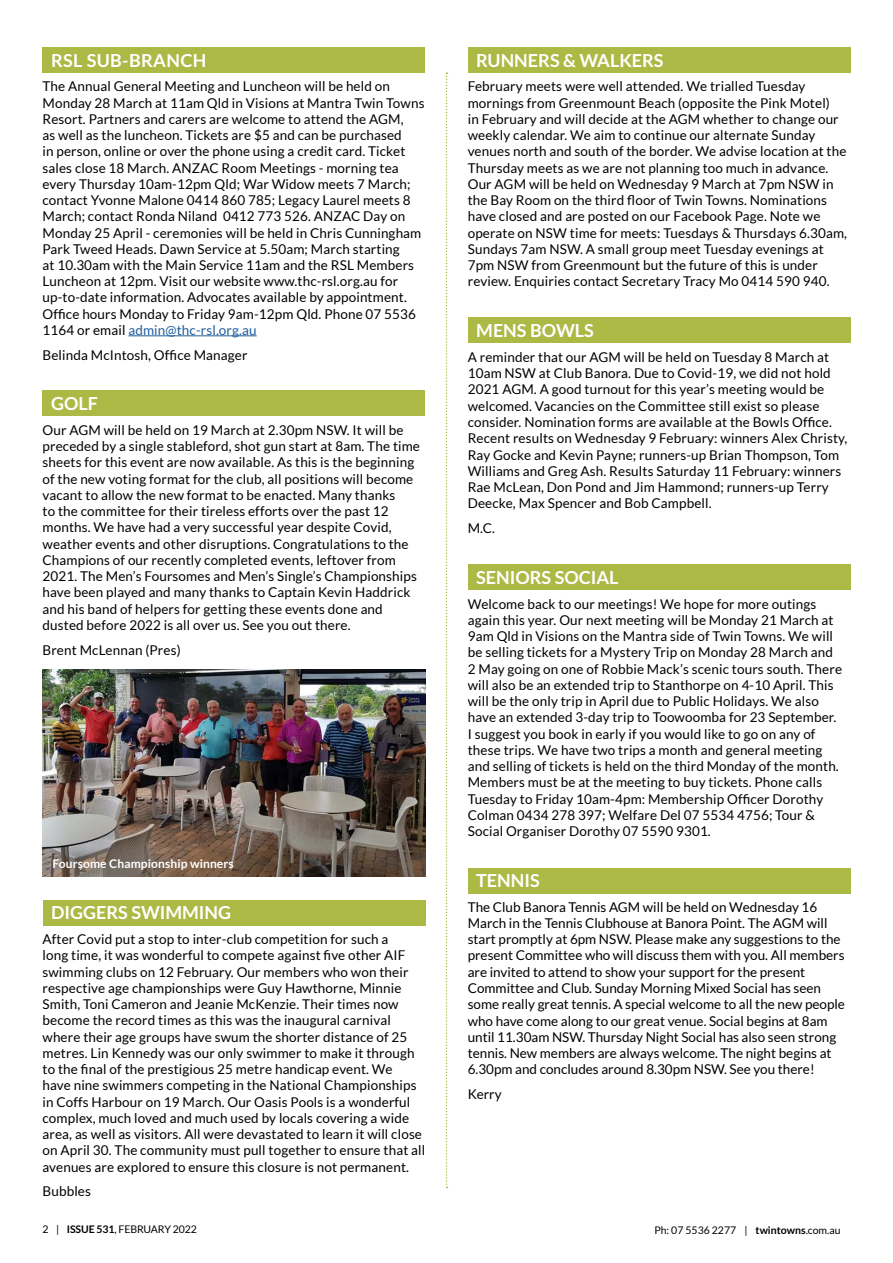
<style>
.page{position:relative;width:893px;height:1263px;background:#fff}
.page>*{position:absolute;margin:0;border:0;box-sizing:border-box;transform-origin:0 0}
.t1{font:700 18px "Lato";color:#fff}
.t2{font:700 18px "Lato";letter-spacing:.02em;color:#fff}
.t3{font:13.5px/16.2px "Lato";letter-spacing:.01em;color:#000}
.t4{font:700 12px "Lato";letter-spacing:.01em;color:#fff}
.t5{font:10.5px "Lato";color:#000}
.s1{color:#205d9e}
.s2{font-weight:700}
</style>
<div class="page">
<div style="left:468px;top:868px;width:382px;height:26px;background:#acb945"></div>
<div style="left:468px;top:564px;width:382px;height:26px;background:#acb945"></div>
<div style="left:42px;top:47px;width:383px;height:26px;background:#acb945"></div>
<div style="left:468px;top:47px;width:382px;height:26px;background:#acb945"></div>
<div style="left:43px;top:390px;width:382px;height:26px;background:#acb945"></div>
<div style="left:43px;top:900px;width:383px;height:25px;background:#acb945"></div>
<div style="left:468px;top:317px;width:382px;height:25px;background:#acb945"></div>
<svg style="left:446px;top:73px;width:1px;height:1115px"></svg>
<hr style="left:128px;top:335px;width:129px;height:1px;background:#205d9e">
<img style="left:43px;top:669px;width:383px;height:207px">
<h1 class="t2" style="left:51px;top:53px;width:157px">RSL SUB-BRANCH</h1>
<p class="t3" style="left:43px;top:79px;width:384px">The Annual General Meeting and Luncheon will be held on Monday 28 March at 11am Qld in Visions at Mantra Twin Towns Resort. Partners and carers are welcome to attend the AGM,<br>as well as the luncheon. Tickets are $5 and can be purchased<br>in person, online or over the phone using a credit card. Ticket sales close 18 March. ANZAC Room Meetings - morning tea every Thursday 10am-12pm Qld; War Widow meets 7 March; contact Yvonne Malone 0414 860 785; Legacy Laurel meets 8<br>March; contact Ronda Niland 0412 773 526. ANZAC Day on Monday 25 April - ceremonies will be held in Chris Cunningham Park Tweed Heads. Dawn Service at 5.50am; March starting<br>at 10.30am with the Main Service 11am and the RSL Members Luncheon at 12pm. Visit our website www.thc-rsl.org.au for up-to-date information. Advocates available by appointment.<br>Office hours Monday to Friday 9am-12pm Qld. Phone 07 5536<br>1164 or email <span class="s1">admin@thc-rsl.org.au</span></p>
<p class="t3" style="left:43px;top:347px;width:207px">Belinda McIntosh, Office Manager</p>
<h1 class="t1" style="left:51px;top:397px;width:48px">GOLF</h1>
<p class="t3" style="left:43px;top:423px;width:379px">Our AGM will be held on 19 March at 2.30pm NSW. It will be preceded by a single stableford, shot gun start at 8am. The time sheets for this event are now available. As this is the beginning of the new voting format for the club, all positions will become vacant to allow the new format to be enacted. Many thanks<br>to the committee for their tireless efforts over the past 12 months. We have had a very successful year despite Covid, weather events and other disruptions. Congratulations to the Champions of our recently completed events, leftover from 2021. The Men’s Foursomes and Men’s Single’s Championships have been played and many thanks to Captain Kevin Haddrick and his band of helpers for getting these events done and dusted before 2022 is all over us. See you out there.</p>
<p class="t3" style="left:43px;top:642px;width:140px">Brent McLennan (Pres)</p>
<p class="t4" style="left:52px;top:859px;width:183px">Foursome Championship winners</p>
<h1 class="t1" style="left:51px;top:906px;width:182px">DIGGERS SWIMMING</h1>
<p class="t3" style="left:43px;top:932px;width:384px">After Covid put a stop to inter-club competition for such a<br>long time, it was wonderful to compete against five other AIF swimming clubs on 12 February. Our members who won their respective age championships were Guy Hawthorne, Minnie Smith, Toni Cameron and Jeanie McKenzie. Their times now become the record times as this was the inaugural carnival where their age groups have swum the shorter distance of 25 metres. Lin Kennedy was our only swimmer to make it through to the final of the prestigious 25 metre handicap event. We<br>have nine swimmers competing in the National Championships in Coffs Harbour on 19 March. Our Oasis Pools is a wonderful complex, much loved and much used by locals covering a wide area, as well as visitors. All were devastated to learn it will close on April 30. The community must pull together to ensure that all avenues are explored to ensure this closure is not permanent.</p>
<p class="t3" style="left:43px;top:1184px;width:50px">Bubbles</p>
<h1 class="t1" style="left:476px;top:53px;width:189px">RUNNERS &amp; WALKERS</h1>
<p class="t3" style="left:468px;top:79px;width:381px">February meets were well attended. We trialled Tuesday mornings from Greenmount Beach (opposite the Pink Motel)<br>in February and will decide at the AGM whether to change our weekly calendar. We aim to continue our alternate Sunday venues north and south of the border. We advise location at the Thursday meets as we are not planning too much in advance.<br>Our AGM will be held on Wednesday 9 March at 7pm NSW in the Bay Room on the third floor of Twin Towns. Nominations have closed and are posted on our Facebook Page. Note we operate on NSW time for meets: Tuesdays &amp; Thursdays 6.30am, Sundays 7am NSW. A small group meet Tuesday evenings at 7pm NSW from Greenmount but the future of this is under review. Enquiries contact Secretary Tracy Mo 0414 590 940.</p>
<h1 class="t1" style="left:476px;top:324px;width:119px">MENS BOWLS</h1>
<p class="t3" style="left:468px;top:350px;width:381px">A reminder that our AGM will be held on Tuesday 8 March at 10am NSW at Club Banora. Due to Covid-19, we did not hold 2021 AGM. A good turnout for this year’s meeting would be welcomed. Vacancies on the Committee still exist so please consider. Nomination forms are available at the Bowls Office.<br>Recent results on Wednesday 9 February: winners Alex Christy, Ray Gocke and Kevin Payne; runners-up Brian Thompson, Tom Williams and Greg Ash. Results Saturday 11 February: winners Rae McLean, Don Pond and Jim Hammond; runners-up Terry Deecke, Max Spencer and Bob Campbell.</p>
<p class="t3" style="left:468px;top:521px;width:29px">M.C.</p>
<h1 class="t1" style="left:476px;top:570px;width:144px">SENIORS SOCIAL</h1>
<p class="t3" style="left:468px;top:596px;width:376px">Welcome back to our meetings! We hope for more outings again this year. Our next meeting will be Monday 21 March at 9am Qld in Visions on the Mantra side of Twin Towns. We will be selling tickets for a Mystery Trip on Monday 28 March and 2 May going on one of Robbie Mack’s scenic tours south. There will also be an extended trip to Stanthorpe on 4-10 April. This will be the only trip in April due to Public Holidays. We also have an extended 3-day trip to Toowoomba for 23 September.<br>I suggest you book in early if you would like to go on any of these trips. We have two trips a month and general meeting and selling of tickets is held on the third Monday of the month.<br>Members must be at the meeting to buy tickets. Phone calls Tuesday to Friday 10am-4pm: Membership Officer Dorothy Colman 0434 278 397; Welfare Del 07 5534 4756; Tour &amp; Social Organiser Dorothy 07 5590 9301.</p>
<h1 class="t1" style="left:476px;top:873px;width:65px">TENNIS</h1>
<p class="t3" style="left:468px;top:899px;width:379px">The Club Banora Tennis AGM will be held on Wednesday 16<br>March in the Tennis Clubhouse at Banora Point. The AGM will start promptly at 6pm NSW. Please make any suggestions to the present Committee who will discuss them with you. All members are invited to attend to show your support for the present Committee and Club. Sunday Morning Mixed Social has seen some really great tennis. A special welcome to all the new people who have come along to our great venue. Social begins at 8am until 11.30am NSW. Thursday Night Social has also seen strong tennis. New members are always welcome. The night begins at 6.30pm and concludes around 8.30pm NSW. See you there!</p>
<p class="t3" style="left:468px;top:1086px;width:35px">Kerry</p>
<p class="t5" style="left:43px;top:1225px;width:156px">2 | <span class="s2">ISSUE 531</span>, FEBRUARY 2022</p>
<p class="t5" style="left:654px;top:1225px;width:188px">Ph: 07 5536 2277 | <span class="s2">twintowns</span>.com.au</p>
</div>
